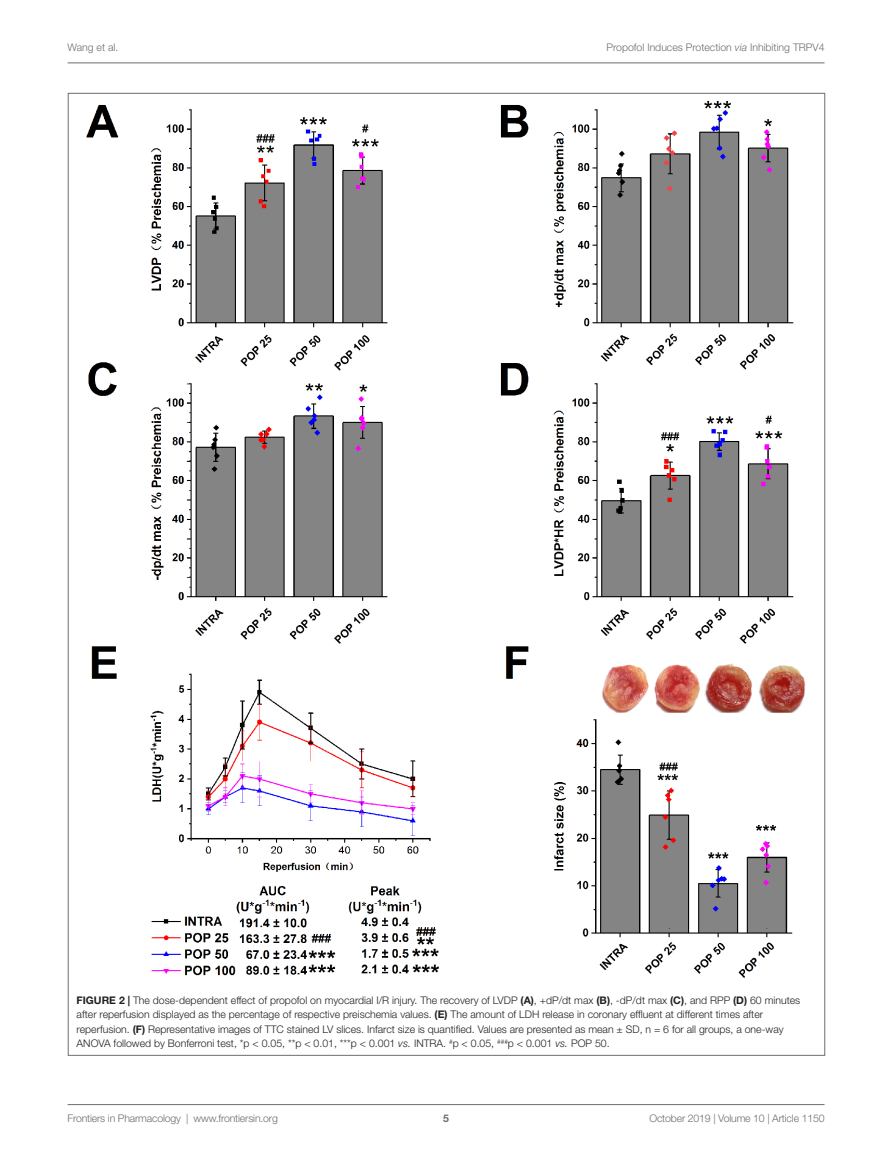
<style>
.page{position:relative;width:893px;height:1170px;background:#fff}
.page>*{position:absolute;margin:0;border:0;box-sizing:border-box;transform-origin:0 0}
.FC{font:300 10.5px/14.2px "Helvetica Neue LT Std";color:#231f20}
.t1{font:300 10.5px "Helvetica Neue LT Std";letter-spacing:-.015em;color:#6c6d70}
.t2{font:700 10.5px "Helvetica Neue LT Std";color:#6c6d70}
.s1{font-style:italic}
.s2{font-weight:700}
</style>
<div class="page">
<hr style="left:68px;top:63px;width:756px;height:1px;background:#6c6d70">
<hr style="left:68px;top:1104px;width:756px;height:1px;background:#6c6d70">
<img style="left:86px;top:102px;width:720px;height:875px">
<p class="t1" style="left:68px;top:41px;width:52px">Wang et al.</p>
<p class="t1" style="left:606px;top:41px;width:220px">Propofol Induces Protection <span class="s1">via</span> Inhibiting TRPV4</p>
<p class="FC" style="left:77px;top:992px;width:725px"><span class="s2">FIGURE 2 |</span> The dose-dependent effect of propofol on myocardial I/R injury. The recovery of LVDP <span class="s2">(A)</span>, +dP/dt max <span class="s2">(B)</span>, -dP/dt max <span class="s2">(C)</span>, and RPP <span class="s2">(D)</span> 60 minutes after reperfusion displayed as the percentage of respective preischemia values. <span class="s2">(E)</span> The amount of LDH release in coronary effluent at different times after reperfusion. <span class="s2">(F)</span> Representative images of TTC stained LV slices. Infarct size is quantified. Values are presented as mean ± SD, n = 6 for all groups, a one-way ANOVA followed by Bonferroni test, *p &lt; 0.05, **p &lt; 0.01, ***p &lt; 0.001 <span class="s1">vs.</span> INTRA. <sup>#</sup>p &lt; 0.05, <sup>###</sup>p &lt; 0.001 <span class="s1">vs.</span> POP 50.</p>
<p class="t1" style="left:68px;top:1111px;width:212px">Frontiers in Pharmacology | www.frontiersin.org</p>
<p class="t2" style="left:443px;top:1111px;width:7px">5</p>
<p class="t1" style="left:649px;top:1111px;width:177px">October 2019 | Volume 10 | Article 1150</p>
</div>
